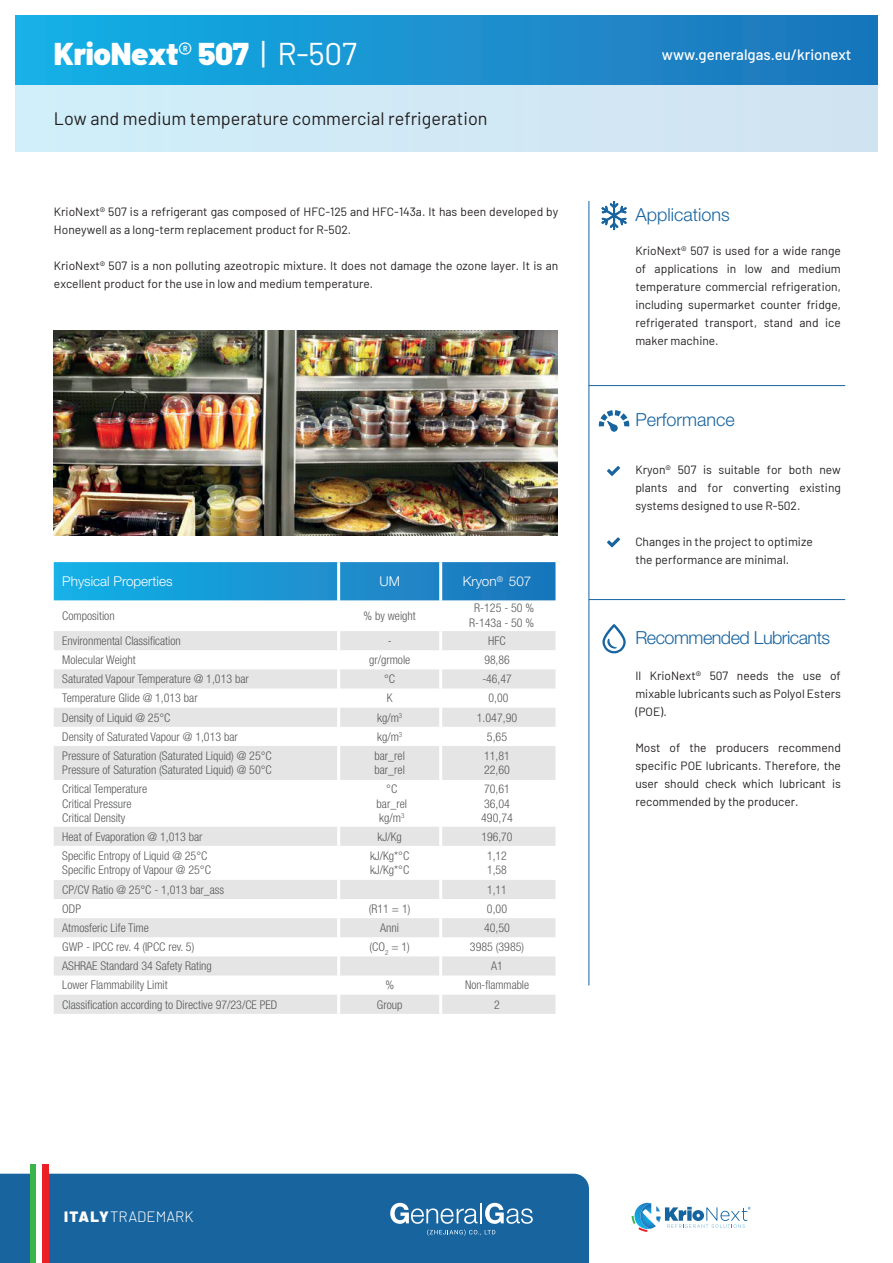
<style>
.page{position:relative;width:893px;height:1263px;background:#fff}
.page>*{position:absolute;margin:0;border:0;box-sizing:border-box;transform-origin:0 0}
.t1{font:900 31.5px "Barlow";letter-spacing:-.01em;color:#fff}
.t2{font:18px "Barlow";color:#231f20}
.t3{font:300 18px "Helvetica Neue LT Std";color:#18649f}
.t4{font:300 18px "Helvetica Neue LT Std";letter-spacing:-.03em;color:#18649f}
.t5{font:500 15px "Barlow";color:#fff}
.t6{font:300 15px "Barlow";color:#fff}
.t7{font:300 13.5px "Helvetica Neue LT Std";color:#fff}
.t8{font:300 condensed 12px/14.4px "Helvetica Neue LT Std";color:#57585a}
.t9{font:12px/18px "Barlow";color:#231f20;text-align:justify}
.s1{font-weight:400}
.s2{font-weight:900}
</style>
<div class="page">
<img style="left:53px;top:331px;width:505px;height:204px">
<div style="left:15px;top:15px;width:863px;height:137px;background:linear-gradient(to right,#15b0e7,#1e74b9)"></div>
<div style="left:0;top:85px;width:893px;height:69px;background:#d1e9f5"></div>
<div style="left:0;top:1174px;width:589px;height:89px;background:#18649f"></div>
<svg style="left:632px;top:1203px;width:119px;height:29px"></svg>
<svg style="left:390px;top:1203px;width:143px;height:33px;background:#4a85b3"></svg>
<div style="left:30px;top:1165px;width:6px;height:98px;background:#3ab54a"></div>
<div style="left:36px;top:1165px;width:6px;height:98px;background:#fff"></div>
<div style="left:42px;top:1165px;width:6px;height:98px;background:#eb1f25"></div>
<svg style="left:599px;top:410px;width:30px;height:21px"></svg>
<svg style="left:607px;top:466px;width:13px;height:10px"></svg>
<svg style="left:607px;top:537px;width:13px;height:10px"></svg>
<svg style="left:602px;top:624px;width:24px;height:29px"></svg>
<svg style="left:601px;top:201px;width:26px;height:29px"></svg>
<hr style="left:588px;top:201px;width:1px;height:784px;background:#18649f">
<hr style="left:589px;top:385px;width:256px;height:1px;background:#18649f">
<hr style="left:589px;top:599px;width:256px;height:1px;background:#18649f">
<svg style="left:54px;top:562px;width:501px;height:38px;background:#1a92d0"></svg>
<svg style="left:54px;top:631px;width:501px;height:383px"></svg>
<hr style="left:337px;top:631px;width:3px;height:19px;background:#fff">
<hr style="left:439px;top:631px;width:3px;height:19px;background:#fff">
<hr style="left:337px;top:650px;width:3px;height:19px;background:#fff">
<hr style="left:439px;top:650px;width:3px;height:19px;background:#fff">
<hr style="left:337px;top:669px;width:3px;height:19px;background:#fff">
<hr style="left:439px;top:669px;width:3px;height:19px;background:#fff">
<hr style="left:337px;top:688px;width:3px;height:20px;background:#fff">
<hr style="left:439px;top:688px;width:3px;height:20px;background:#fff">
<hr style="left:337px;top:708px;width:3px;height:19px;background:#fff">
<hr style="left:439px;top:708px;width:3px;height:19px;background:#fff">
<hr style="left:337px;top:727px;width:3px;height:19px;background:#fff">
<hr style="left:439px;top:727px;width:3px;height:19px;background:#fff">
<hr style="left:337px;top:746px;width:3px;height:34px;background:#fff">
<hr style="left:439px;top:746px;width:3px;height:34px;background:#fff">
<hr style="left:337px;top:780px;width:3px;height:47px;background:#fff">
<hr style="left:439px;top:780px;width:3px;height:47px;background:#fff">
<hr style="left:337px;top:827px;width:3px;height:19px;background:#fff">
<hr style="left:439px;top:827px;width:3px;height:19px;background:#fff">
<hr style="left:337px;top:846px;width:3px;height:34px;background:#fff">
<hr style="left:439px;top:846px;width:3px;height:34px;background:#fff">
<hr style="left:337px;top:880px;width:3px;height:19px;background:#fff">
<hr style="left:439px;top:880px;width:3px;height:19px;background:#fff">
<hr style="left:337px;top:899px;width:3px;height:19px;background:#fff">
<hr style="left:439px;top:899px;width:3px;height:19px;background:#fff">
<hr style="left:337px;top:918px;width:3px;height:19px;background:#fff">
<hr style="left:439px;top:918px;width:3px;height:19px;background:#fff">
<hr style="left:337px;top:937px;width:3px;height:19px;background:#fff">
<hr style="left:439px;top:937px;width:3px;height:19px;background:#fff">
<hr style="left:337px;top:956px;width:3px;height:19px;background:#fff">
<hr style="left:439px;top:956px;width:3px;height:19px;background:#fff">
<hr style="left:337px;top:975px;width:3px;height:20px;background:#fff">
<hr style="left:439px;top:975px;width:3px;height:20px;background:#fff">
<hr style="left:337px;top:995px;width:3px;height:19px;background:#fff">
<hr style="left:439px;top:995px;width:3px;height:19px;background:#fff">
<hr style="left:337px;top:562px;width:3px;height:38px;background:#fff">
<hr style="left:439px;top:562px;width:3px;height:38px;background:#fff">
<h1 class="t1" style="left:54px;top:29px;width:304px">KrioNext<span class="s1">®</span> 507 <span class="s1">| R-507</span></h1>
<p class="t5" style="left:662px;top:44px;width:191px">www.generalgas.eu/krionext</p>
<h2 class="t2" style="left:54px;top:106px;width:435px">Low and medium temperature commercial refrigeration</h2>
<p class="t9" style="left:54px;top:201px;width:506px">KrioNext® 507 is a refrigerant gas composed of HFC-125 and HFC-143a. It has been developed by<br>Honeywell as a long-term replacement product for R-502.</p>
<p class="t9" style="left:54px;top:255px;width:506px">KrioNext® 507 is a non polluting azeotropic mixture. It does not damage the ozone layer. It is an excellent product for the use in low and medium temperature.</p>
<p class="t7" style="left:62px;top:573px;width:112px">Physical Properties</p>
<p class="t7" style="left:379px;top:573px;width:22px">UM</p>
<p class="t7" style="left:463px;top:573px;width:70px">Kryon<sup>®</sup> 507</p>
<p class="t8" style="left:62px;top:608px;width:54px">Composition</p>
<p class="t8" style="left:364px;top:608px;width:54px">% by weight</p>
<p class="t8" style="left:469px;top:601px;width:67px;text-align:center">R-125 - 50 %<br>R-143a - 50 %</p>
<p class="t8" style="left:62px;top:633px;width:120px">Environmental Classification</p>
<p class="t8" style="left:388px;top:633px;width:5px">-</p>
<p class="t8" style="left:488px;top:633px;width:19px">HFC</p>
<p class="t8" style="left:62px;top:652px;width:75px">Molecular Weight</p>
<p class="t8" style="left:369px;top:652px;width:43px">gr/grmole</p>
<p class="t8" style="left:484px;top:652px;width:27px">98,86</p>
<p class="t8" style="left:62px;top:672px;width:188px">Saturated Vapour Temperature @ 1,013 bar</p>
<p class="t8" style="left:384px;top:672px;width:13px">°C</p>
<p class="t8" style="left:482px;top:672px;width:31px">-46,47</p>
<p class="t8" style="left:62px;top:691px;width:137px">Temperature Glide @ 1,013 bar</p>
<p class="t8" style="left:387px;top:691px;width:7px">K</p>
<p class="t8" style="left:489px;top:691px;width:21px">0,00</p>
<p class="t8" style="left:62px;top:710px;width:110px">Density of Liquid @ 25°C</p>
<p class="t8" style="left:377px;top:710px;width:27px">kg/m<sup>3</sup></p>
<p class="t8" style="left:477px;top:710px;width:42px">1.047,90</p>
<p class="t8" style="left:62px;top:729px;width:177px">Density of Saturated Vapour @ 1,013 bar</p>
<p class="t8" style="left:377px;top:729px;width:27px">kg/m<sup>3</sup></p>
<p class="t8" style="left:487px;top:729px;width:22px">5,65</p>
<p class="t8" style="left:62px;top:748px;width:211px">Pressure of Saturation (Saturated Liquid) @ 25°C<br>Pressure of Saturation (Saturated Liquid) @ 50°C</p>
<p class="t8" style="left:374px;top:748px;width:32px">bar_rel bar_rel</p>
<p class="t8" style="left:484px;top:748px;width:27px">11,81<br>22,60</p>
<p class="t8" style="left:62px;top:782px;width:86px">Critical Temperature<br>Critical Pressure<br>Critical Density</p>
<p class="t8" style="left:377px;top:782px;width:32px;text-align:center">°C bar_rel kg/m<sup>3</sup></p>
<p class="t8" style="left:481px;top:782px;width:33px">70,61<br>36,04<br>490,74</p>
<p class="t8" style="left:62px;top:829px;width:142px">Heat of Evaporation @ 1,013 bar</p>
<p class="t8" style="left:378px;top:829px;width:26px">kJ/Kg</p>
<p class="t8" style="left:481px;top:829px;width:33px">196,70</p>
<p class="t8" style="left:62px;top:848px;width:150px">Specific Entropy of Liquid @ 25°C<br>Specific Entropy of Vapour @ 25°C</p>
<p class="t8" style="left:370px;top:848px;width:41px">kJ/Kg*°C kJ/Kg*°C</p>
<p class="t8" style="left:487px;top:848px;width:21px">1,12<br>1,58</p>
<p class="t8" style="left:62px;top:882px;width:163px">CP/CV Ratio @ 25°C - 1,013 bar_ass</p>
<p class="t8" style="left:487px;top:882px;width:21px">1,11</p>
<p class="t8" style="left:62px;top:901px;width:20px">ODP</p>
<p class="t8" style="left:369px;top:901px;width:43px">(R11 = 1)</p>
<p class="t8" style="left:487px;top:901px;width:22px">0,00</p>
<p class="t8" style="left:62px;top:920px;width:88px">Atmosferic Life Time</p>
<p class="t8" style="left:380px;top:920px;width:20px">Anni</p>
<p class="t8" style="left:484px;top:920px;width:27px">40,50</p>
<p class="t8" style="left:62px;top:939px;width:134px">GWP - IPCC rev. 4 (IPCC rev. 5)</p>
<p class="t8" style="left:370px;top:939px;width:42px">(CO<sub>2</sub> = 1)</p>
<p class="t8" style="left:470px;top:939px;width:56px">3985 (3985)</p>
<p class="t8" style="left:62px;top:959px;width:151px">ASHRAE Standard 34 Safety Rating</p>
<p class="t8" style="left:491px;top:959px;width:13px">A1</p>
<p class="t8" style="left:62px;top:978px;width:107px">Lower Flammability Limit</p>
<p class="t8" style="left:385px;top:978px;width:10px">%</p>
<p class="t8" style="left:465px;top:978px;width:66px">Non-flammable</p>
<p class="t8" style="left:62px;top:997px;width:217px">Classification according to Directive 97/23/CE PED</p>
<p class="t8" style="left:377px;top:997px;width:27px">Group</p>
<p class="t8" style="left:494px;top:997px;width:7px">2</p>
<h2 class="t3" style="left:635px;top:204px;width:96px">Applications</h2>
<p class="t9" style="left:635px;top:240px;width:207px">KrioNext® 507 is used for a wide range of applications in low and medium temperature commercial refrigeration, including supermarket counter fridge, refrigerated transport, stand and ice maker machine.</p>
<h2 class="t3" style="left:635px;top:409px;width:101px">Performance</h2>
<p class="t9" style="left:635px;top:460px;width:207px">Kryon® 507 is suitable for both new plants and for converting existing systems designed to use R-502.</p>
<p class="t9" style="left:635px;top:532px;width:179px">Changes in the project to optimize the performance are minimal.</p>
<h2 class="t4" style="left:635px;top:627px;width:196px">Recommended Lubricants</h2>
<p class="t9" style="left:635px;top:665px;width:207px">Il KrioNext® 507 needs the use of mixable lubricants such as Polyol Esters (POE).</p>
<p class="t9" style="left:635px;top:737px;width:207px">Most of the producers recommend specific POE lubricants. Therefore, the user should check which lubricant is recommended by the producer.</p>
<p class="t6" style="left:64px;top:1206px;width:131px"><span class="s2">ITALY</span>TRADEMARK</p>
</div>
